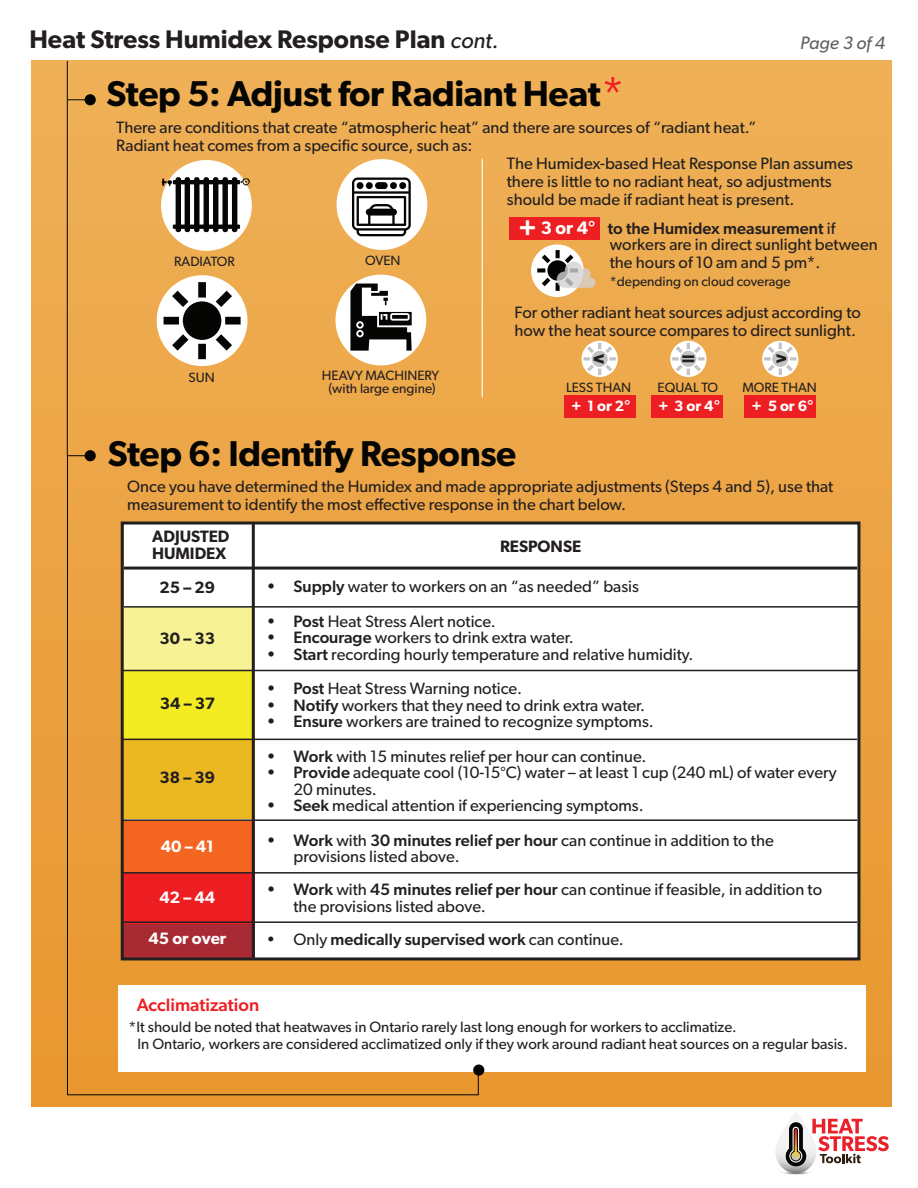
<style>
.page{position:relative;width:918px;height:1188px;background:#fff}
.page>*{position:absolute;margin:0;border:0;box-sizing:border-box;transform-origin:0 0}
.t1{font:600 36px "Gibson";letter-spacing:-.01em;color:#050504}
.t2{font:600 25.5px "Gibson";color:#231f20}
.t3{font:500 18px "Gibson";color:#ee1f23}
.t4{font:italic 18px "Gibson";color:#606160}
.t5{font:16.5px/18px "Gibson";color:#231f20}
.t6{font:500 16.5px "Gibson";color:#231f20}
.t7{font:600 16.5px/16.5px "Gibson";color:#231f20}
.t8{font:600 16.5px "Gibson";color:#fff}
.t9{font:15px/16.5px "Gibson";color:#231f20}
.t10{font:600 15px "Gibson";color:#fff}
.t11{font:13.5px/13.5px "Gibson";color:#231f20;text-align:center}
.s1{font-weight:400;font-style:italic;font-size:22.5px}
.s2{font-weight:600;font-size:27px;color:#fff}
.s3{font-weight:600;font-size:18px;color:#fff}
.s4{font-weight:400}
.s5{font-weight:500}
.s6{font-family:"Myriad Pro"}
</style>
<div class="page">
<div style="left:31px;top:60px;width:861px;height:1046px;background:linear-gradient(to bottom,#efb057,#e89730)"></div>
<hr style="left:67px;top:61px;width:1px;height:395px;background:#040503">
<div style="left:85px;top:94px;width:11px;height:11px;background:#050504;border-radius:50%"></div>
<svg style="left:67px;top:99px;width:18px;height:1px"></svg>
<div style="left:85px;top:450px;width:11px;height:11px;background:#050504;border-radius:50%"></div>
<svg style="left:67px;top:455px;width:412px;height:641px;background:#e79d3b"></svg>
<div style="left:124px;top:523px;width:734px;height:435px;background:#fff"></div>
<div style="left:122px;top:607px;width:132px;height:67px;background:#f7f394"></div>
<div style="left:122px;top:671px;width:132px;height:69px;background:#f4ec22"></div>
<div style="left:122px;top:739px;width:132px;height:80px;background:#ebb821"></div>
<div style="left:122px;top:821px;width:132px;height:53px;background:#f36521"></div>
<div style="left:122px;top:873px;width:132px;height:51px;background:#ee1f23"></div>
<div style="left:122px;top:924px;width:132px;height:35px;background:#a82b33"></div>
<div style="left:121px;top:522px;width:739px;height:438px;border:3px solid #231f20"></div>
<hr style="left:124px;top:567px;width:733px;height:3px;background:#231f20">
<hr style="left:124px;top:606px;width:735px;height:2px;background:#231f20">
<hr style="left:123px;top:670px;width:736px;height:1px;background:#231f20">
<hr style="left:122px;top:739px;width:735px;height:1px;background:#231f20">
<hr style="left:122px;top:872px;width:737px;height:2px;background:#231f20">
<hr style="left:122px;top:819px;width:735px;height:2px;background:#231f20">
<hr style="left:122px;top:921px;width:735px;height:2px;background:#231f20">
<hr style="left:252px;top:524px;width:3px;height:433px;background:#231f20">
<div style="left:118px;top:985px;width:747px;height:87px;background:#fff"></div>
<div style="left:157px;top:275px;width:90px;height:91px;background:#fff;border-radius:50%"></div>
<svg style="left:164px;top:282px;width:77px;height:77px"></svg>
<div style="left:337px;top:159px;width:90px;height:91px;background:#fff;border-radius:50%"></div>
<svg style="left:352px;top:178px;width:59px;height:58px"></svg>
<div style="left:161px;top:160px;width:91px;height:91px;background:#fff;border-radius:50%"></div>
<svg style="left:162px;top:177px;width:88px;height:55px"></svg>
<div style="left:531px;top:244px;width:53px;height:53px;background:#fff;border-radius:50%"></div>
<svg style="left:537px;top:250px;width:58px;height:41px"></svg>
<div style="left:509px;top:217px;width:90px;height:23px;background:#ee1f23"></div>
<div style="left:473px;top:1065px;width:11px;height:11px;background:#050504;border-radius:50%"></div>
<div style="left:335px;top:275px;width:91px;height:90px;background:#fff;border-radius:50%"></div>
<svg style="left:350px;top:284px;width:62px;height:67px"></svg>
<hr style="left:482px;top:159px;width:1px;height:238px;background:#fff">
<div style="left:651px;top:395px;width:72px;height:23px;background:#ee1f23"></div>
<div style="left:745px;top:395px;width:71px;height:23px;background:#ee1f23"></div>
<div style="left:564px;top:395px;width:71px;height:23px;background:#ee1f23"></div>
<svg style="left:670px;top:341px;width:36px;height:36px"></svg>
<svg style="left:672px;top:343px;width:33px;height:32px"></svg>
<svg style="left:582px;top:341px;width:36px;height:36px"></svg>
<svg style="left:584px;top:343px;width:32px;height:32px"></svg>
<svg style="left:762px;top:341px;width:36px;height:36px"></svg>
<svg style="left:764px;top:343px;width:32px;height:32px"></svg>
<svg style="left:605px;top:77px;width:16px;height:16px"></svg>
<svg style="left:775px;top:1113px;width:114px;height:61px"></svg>
<h2 class="t2" style="left:29px;top:24px;width:471px">Heat Stress Humidex Response Plan <span class="s1">cont.</span></h2>
<p class="t4" style="left:800px;top:32px;width:86px">Page 3 of 4</p>
<h1 class="t1" style="left:106px;top:72px;width:496px">Step 5: Adjust for Radiant Heat</h1>
<p class="t5" style="left:116px;top:118px;width:642px">There are conditions that create “atmospheric heat” and there are sources of “radiant heat.”<br>Radiant heat comes from a specific source, such as:</p>
<p class="t5" style="left:507px;top:154px;width:348px">The Humidex-based Heat Response Plan assumes there is little to no radiant heat, so adjustments should be made if radiant heat is present.</p>
<p class="t11" style="left:174px;top:254px;width:62px">RADIATOR</p>
<p class="t11" style="left:365px;top:254px;width:37px">OVEN</p>
<p class="t11" style="left:188px;top:370px;width:28px">SUN</p>
<p class="t11" style="left:322px;top:368px;width:119px">HEAVY MACHINERY (with large engine)</p>
<p class="t6" style="left:518px;top:218px;width:319px"><span class="s2">+</span> <span class="s3">3 or 4°</span> to the Humidex measurement <span class="s4">if</span></p>
<p class="t5" style="left:610px;top:235px;width:269px">workers are in direct sunlight between the hours of 10 am and 5 pm*.</p>
<p class="t11" style="left:610px;top:274px;width:182px">*depending on cloud coverage</p>
<p class="t5" style="left:515px;top:303px;width:348px">For other radiant heat sources adjust according to how the heat source compares to direct sunlight.</p>
<p class="t11" style="left:566px;top:381px;width:67px">LESS THAN</p>
<p class="t11" style="left:658px;top:381px;width:62px">EQUAL TO</p>
<p class="t11" style="left:742px;top:381px;width:76px">MORE THAN</p>
<p class="t10" style="left:571px;top:397px;width:61px">+ 1 or 2°</p>
<p class="t10" style="left:658px;top:397px;width:63px">+ 3 or 4°</p>
<p class="t10" style="left:752px;top:397px;width:63px">+ 5 or 6°</p>
<h1 class="t1" style="left:108px;top:432px;width:410px">Step 6: Identify Response</h1>
<p class="t5" style="left:127px;top:477px;width:708px">Once you have determined the Humidex and made appropriate adjustments (Steps 4 and 5), use that measurement to identify the most effective response in the chart below.</p>
<p class="t7" style="left:152px;top:528px;width:79px">ADJUSTED<br>HUMIDEX</p>
<p class="t7" style="left:500px;top:538px;width:83px">RESPONSE</p>
<p class="t7" style="left:160px;top:578px;width:57px">25 – 29</p>
<p class="t7" style="left:160px;top:630px;width:57px">30 – 33</p>
<p class="t5" style="left:267px;top:577px;width:374px"><span class="s5">• Supply</span> water to workers on an “as needed” basis</p>
<p class="t5" style="left:267px;top:612px;width:231px"><span class="s5">• Post</span> Heat Stress Alert notice.</p>
<p class="t5" style="left:267px;top:628px;width:309px"><span class="s5">• Encourage</span> workers to drink extra water.</p>
<p class="t5" style="left:267px;top:645px;width:429px"><span class="s5">• Start</span> recording hourly temperature and relative humidity.</p>
<p class="t5" style="left:267px;top:679px;width:257px"><span class="s5">• Post</span> Heat Stress Warning notice.</p>
<p class="t5" style="left:267px;top:696px;width:380px"><span class="s5">• Notify</span> workers that they need to drink extra water.</p>
<p class="t5" style="left:267px;top:712px;width:389px"><span class="s5">• Ensure</span> workers are trained to recognize symptoms.</p>
<p class="t5" style="left:267px;top:747px;width:382px"><span class="s5">• Work</span> with 15 minutes relief per hour can continue.</p>
<p class="t5" style="left:294px;top:764px;width:545px;line-height:16.5px;text-indent:-27px"><span class="s5">• Provide</span> adequate cool (10-15<span class="s6">°</span>C) water – at least 1 cup (240 mL) of water every<br>20 minutes.</p>
<p class="t5" style="left:267px;top:796px;width:379px"><span class="s5">• Seek</span> medical attention if experiencing symptoms.</p>
<p class="t5" style="left:294px;top:832px;width:482px;line-height:16.5px;text-indent:-27px"><span class="s5">• Work</span> with <span class="s5">30 minutes relief per hour</span> can continue in addition to the provisions listed above.</p>
<p class="t5" style="left:294px;top:881px;width:530px;line-height:16.5px;text-indent:-27px"><span class="s5">• Work</span> with <span class="s5">45 minutes relief per hour</span> can continue if feasible, in addition to the provisions listed above.</p>
<p class="t6" style="left:267px;top:929px;width:359px"><span class="s4">• Only</span> medically supervised work <span class="s4">can continue.</span></p>
<p class="t7" style="left:160px;top:695px;width:57px">34 – 37</p>
<p class="t7" style="left:160px;top:769px;width:57px">38 – 39</p>
<p class="t8" style="left:161px;top:836px;width:55px">40 – 41</p>
<p class="t8" style="left:160px;top:888px;width:57px">42 – 44</p>
<p class="t8" style="left:149px;top:928px;width:79px">45 or over</p>
<p class="t3" style="left:137px;top:994px;width:124px">Acclimatization</p>
<p class="t9" style="left:138px;top:1019px;width:712px;text-indent:-9px">*It should be noted that heatwaves in Ontario rarely last long enough for workers to acclimatize.<br>In Ontario, workers are considered acclimatized only if they work around radiant heat sources on a regular basis.</p>
</div>
